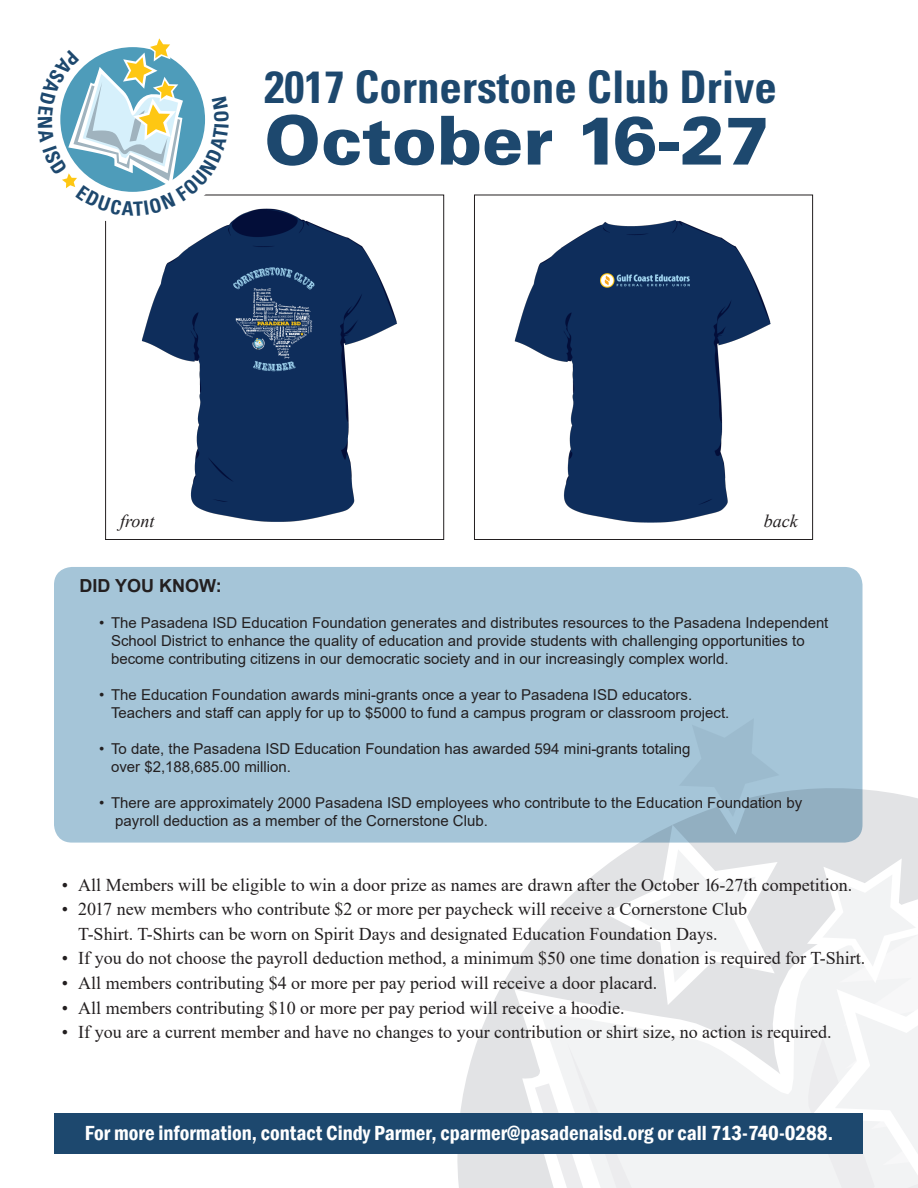
<style>
.page{position:relative;width:918px;height:1188px;background:#fff}
.page>*{position:absolute;margin:0;border:0;box-sizing:border-box;transform-origin:0 0}
.t1{font:900 67.5px "Univers LT Std";color:#1d486e}
.t2{font:700 condensed 45px "Univers LT Std";color:#1d486e}
.t3{font:600 condensed 21px "Franklin Gothic";color:#fff}
.t4{font:18px "Times New Roman";color:#231f20}
.t5{font:700 18px "Arial";color:#231f20}
.t6{font:italic 18px "Times New Roman";color:#231f20}
.t7{font:15px/18px "Arial";color:#231f20}
</style>
<div class="page">
<img style="left:141px;top:208px;width:256px;height:314px">
<div style="left:105px;top:194px;width:339px;height:346px;border:1px solid #231f20"></div>
<img style="left:514px;top:220px;width:257px;height:303px">
<div style="left:474px;top:194px;width:339px;height:346px;border:1px solid #231f20"></div>
<div style="left:21px;top:5px;width:219px;height:219px;background:#fff;border-radius:50%"></div>
<svg style="left:363px;top:697px;width:555px;height:491px"></svg>
<svg style="left:514px;top:899px;width:293px;height:289px;fill:#e2e3e5"></svg>
<svg style="left:535px;top:1083px;width:6px;height:105px"></svg>
<svg style="left:541px;top:918px;width:266px;height:270px"></svg>
<svg style="left:568px;top:1044px;width:239px;height:144px;fill:#f2f3f4"></svg>
<svg style="left:807px;top:858px;width:111px;height:330px"></svg>
<svg style="left:605px;top:843px;width:193px;height:162px"></svg>
<div style="left:54px;top:567px;width:808px;height:276px;background:#a5c5d8;border-radius:18px"></div>
<div style="left:55px;top:1114px;width:808px;height:40px;background:#1d486e"></div>
<svg style="left:60px;top:38px;width:169px;height:178px"></svg>
<p class="t2" style="left:265px;top:60px;width:514px">2017 Cornerstone Club Drive</p>
<p class="t1" style="left:265px;top:98px;width:507px">October 16-27</p>
<p class="t6" style="left:120px;top:508px;width:36px">front</p>
<p class="t6" style="left:764px;top:509px;width:35px">back</p>
<p class="t5" style="left:80px;top:573px;width:144px">DID YOU KNOW:</p>
<p class="t7" style="left:111px;top:614px;width:719px;text-indent:-12px">• The Pasadena ISD Education Foundation generates and distributes resources to the Pasadena Independent<br>School District to enhance the quality of education and provide students with challenging opportunities to become contributing citizens in our democratic society and in our increasingly complex world.</p>
<p class="t7" style="left:99px;top:686px;width:595px">• The Education Foundation awards mini-grants once a year to Pasadena ISD educators.</p>
<p class="t7" style="left:111px;top:704px;width:620px">Teachers and staff can apply for up to $5000 to fund a campus program or classroom project.</p>
<p class="t7" style="left:99px;top:740px;width:593px">• To date, the Pasadena ISD Education Foundation has awarded 594 mini-grants totaling</p>
<p class="t7" style="left:111px;top:758px;width:182px">over $2,188,685.00 million.</p>
<p class="t7" style="left:115px;top:794px;width:689px;text-indent:-16px">• There are approximately 2000 Pasadena ISD employees who contribute to the Education Foundation by payroll deduction as a member of the Cornerstone Club.</p>
<p class="t4" style="left:62px;top:872px;width:792px">• All Members will be eligible to win a door prize as names are drawn after the October 16-27th competition.</p>
<p class="t4" style="left:62px;top:896px;width:687px">• 2017 new members who contribute $2 or more per paycheck will receive a Cornerstone Club</p>
<p class="t4" style="left:78px;top:921px;width:641px">T-Shirt. T-Shirts can be worn on Spirit Days and designated Education Foundation Days.</p>
<p class="t4" style="left:62px;top:946px;width:805px">• If you do not choose the payroll deduction method, a minimum $50 one time donation is required for T-Shirt.</p>
<p class="t4" style="left:62px;top:970px;width:597px">• All members contributing $4 or more per pay period will receive a door placard.</p>
<p class="t4" style="left:62px;top:995px;width:564px">• All members contributing $10 or more per pay period will receive a hoodie.</p>
<p class="t4" style="left:62px;top:1019px;width:771px">• If you are a current member and have no changes to your contribution or shirt size, no action is required.</p>
<p class="t3" style="left:85px;top:1119px;width:750px">For more information, contact Cindy Parmer, cparmer@pasadenaisd.org or call 713-740-0288.</p>
</div>
